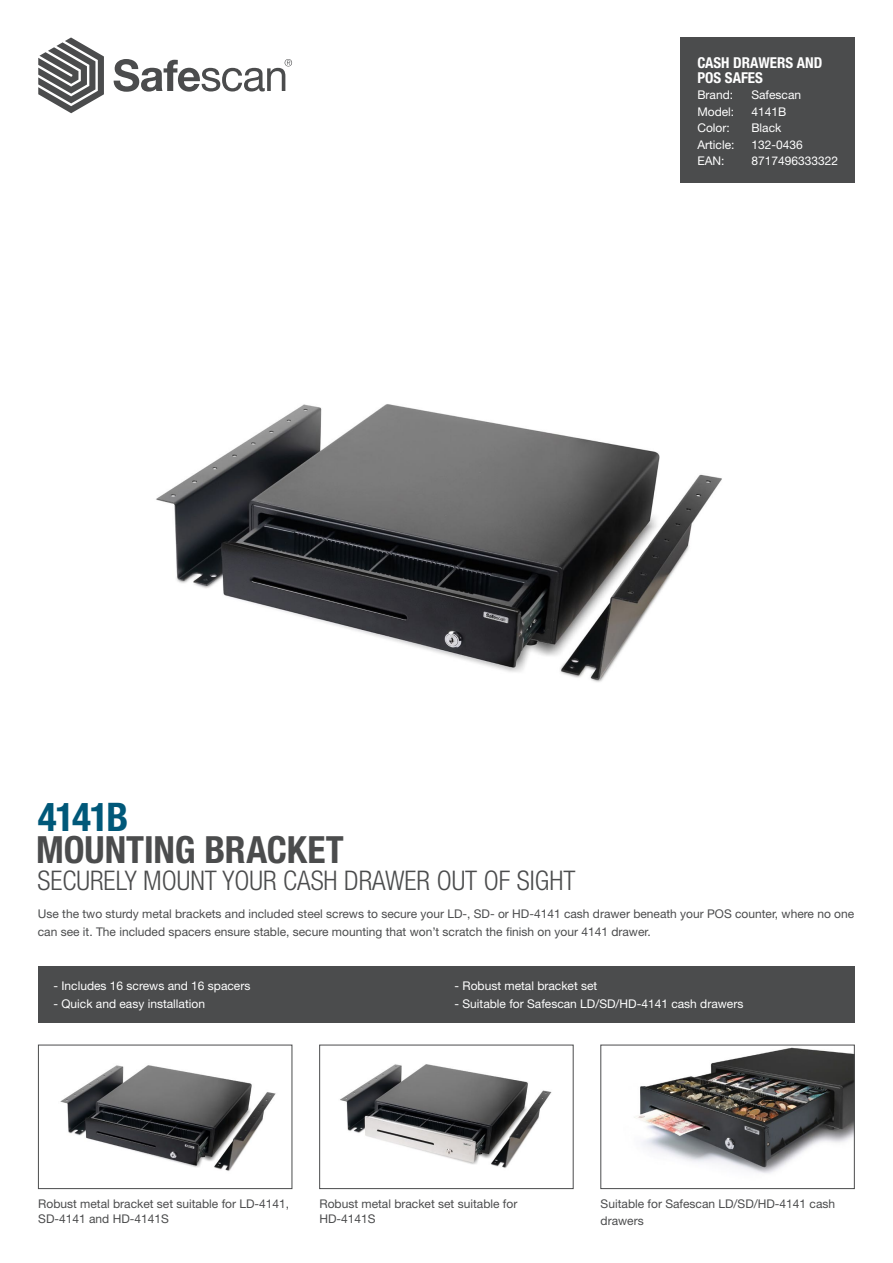
<style>
.page{position:relative;width:893px;height:1263px;background:#fff}
.page>*{position:absolute;margin:0;border:0;box-sizing:border-box;transform-origin:0 0}
.t1{font:700 condensed 39.45px "Helvetica Neue LT Std";letter-spacing:-.045em;color:#005879}
.t2{font:700 condensed 37.5px "Helvetica Neue LT Std";letter-spacing:-.005em;color:#4b4c4d}
.t3{font:300 condensed 27px "Helvetica Neue LT Std";color:#4b4c4d}
.t4{font:700 condensed 15px/15px "Helvetica Neue LT Std";color:#fff}
.t5{font:12px/15px "Helvetica Neue LT Std";color:#4b4c4d}
.t6{font:12px "Helvetica Neue LT Std";color:#fff}
</style>
<div class="page">
<div style="left:680px;top:37px;width:175px;height:146px;background:#4b4c4d"></div>
<svg style="left:38px;top:37px;width:66px;height:76px"></svg>
<svg style="left:114px;top:59px;width:178px;height:33px"></svg>
<div style="left:38px;top:966px;width:817px;height:57px;background:#4b4c4d"></div>
<img style="left:156px;top:404px;width:566px;height:278px">
<img style="left:340px;top:1064px;width:212px;height:104px">
<div style="left:319px;top:1045px;width:254px;height:144px;border:1px solid #4b4c4d"></div>
<img style="left:634px;top:1047px;width:218px;height:126px">
<div style="left:601px;top:1045px;width:253px;height:144px;border:1px solid #4b4c4d"></div>
<img style="left:60px;top:1065px;width:216px;height:106px">
<div style="left:38px;top:1045px;width:254px;height:144px;border:1px solid #4b4c4d"></div>
<p class="t4" style="left:697px;top:55px;width:126px">CASH DRAWERS AND<br>POS SAFES</p>
<p class="t6" style="left:697px;top:88px;width:37px">Brand:</p>
<p class="t6" style="left:751px;top:88px;width:51px">Safescan</p>
<p class="t6" style="left:697px;top:104px;width:38px">Model:</p>
<p class="t6" style="left:751px;top:104px;width:36px">4141B</p>
<p class="t6" style="left:697px;top:121px;width:34px">Color:</p>
<p class="t6" style="left:751px;top:121px;width:31px">Black</p>
<p class="t6" style="left:697px;top:137px;width:39px">Article:</p>
<p class="t6" style="left:751px;top:137px;width:53px">132-0436</p>
<p class="t6" style="left:697px;top:154px;width:29px">EAN:</p>
<p class="t6" style="left:751px;top:154px;width:88px">8717496333322</p>
<h1 class="t1" style="left:38px;top:793px;width:92px">4141B</h1>
<h2 class="t2" style="left:36px;top:827px;width:309px">MOUNTING BRACKET</h2>
<h3 class="t3" style="left:38px;top:865px;width:539px">SECURELY MOUNT YOUR CASH DRAWER OUT OF SIGHT</h3>
<p class="t5" style="left:38px;top:905px;width:818px;line-height:18px">Use the two sturdy metal brackets and included steel screws to secure your LD-, SD- or HD-4141 cash drawer beneath your POS counter, where no one can see it. The included spacers ensure stable, secure mounting that won’t scratch the finish on your 4141 drawer.</p>
<p class="t6" style="left:53px;top:979px;width:198px">- Includes 16 screws and 16 spacers</p>
<p class="t6" style="left:53px;top:997px;width:153px">- Quick and easy installation</p>
<p class="t6" style="left:454px;top:979px;width:144px">- Robust metal bracket set</p>
<p class="t6" style="left:454px;top:997px;width:290px">- Suitable for Safescan LD/SD/HD-4141 cash drawers</p>
<p class="t5" style="left:38px;top:1196px;width:252px">Robust metal bracket set suitable for LD-4141,<br>SD-4141 and HD-4141S</p>
<p class="t5" style="left:319px;top:1196px;width:199px">Robust metal bracket set suitable for<br>HD-4141S</p>
<p class="t5" style="left:601px;top:1196px;width:236px;line-height:16.5px">Suitable for Safescan LD/SD/HD-4141 cash drawers</p>
</div>
